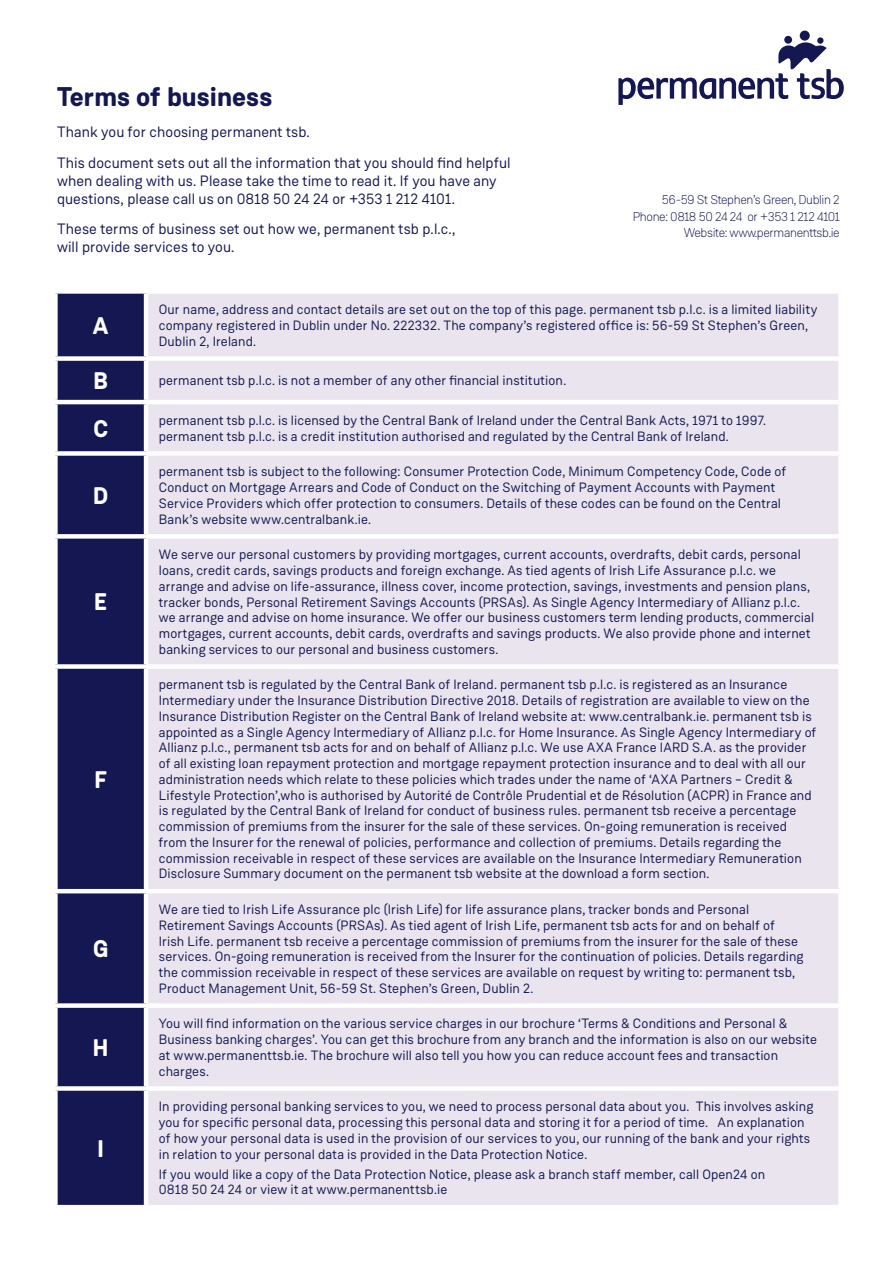
<style>
.page{position:relative;width:893px;height:1263px;background:#fff}
.page>*{position:absolute;margin:0;border:0;box-sizing:border-box;transform-origin:0 0}
.ptsb_SubheadCopy_Ora{font:700 27px "Weissenhof Grotesk";color:#141751}
.ptsb_SubheadCopy_Ora-2{font:700 24px "Weissenhof Grotesk";color:#fff}
.t1{font:15px/18px "Weissenhof Grotesk";letter-spacing:.005em;color:#141751}
.t2{font:13.5px/15.8px "Weissenhof Grotesk";letter-spacing:.01em;color:#141751}
.t3{font:300 12.75px "Weissenhof Grotesk";letter-spacing:-.03em;color:#141751}
</style>
<div class="page">
<div style="left:58px;top:294px;width:86px;height:911px;background:#141751"></div>
<div style="left:148px;top:294px;width:690px;height:911px;background:#e9e4ed"></div>
<div style="left:53px;top:356px;width:93px;height:5px;background:#fff"></div>
<div style="left:146px;top:356px;width:697px;height:5px;background:#fff"></div>
<hr style="left:53px;top:400px;width:93px;height:4px;background:#fff">
<hr style="left:146px;top:400px;width:697px;height:4px;background:#fff">
<div style="left:53px;top:451px;width:93px;height:5px;background:#fff"></div>
<div style="left:146px;top:451px;width:697px;height:5px;background:#fff"></div>
<div style="left:53px;top:534px;width:93px;height:5px;background:#fff"></div>
<div style="left:146px;top:534px;width:697px;height:5px;background:#fff"></div>
<div style="left:53px;top:664px;width:93px;height:5px;background:#fff"></div>
<div style="left:146px;top:664px;width:697px;height:5px;background:#fff"></div>
<hr style="left:53px;top:889px;width:93px;height:4px;background:#fff">
<hr style="left:146px;top:889px;width:697px;height:4px;background:#fff">
<div style="left:53px;top:1003px;width:93px;height:5px;background:#fff"></div>
<div style="left:146px;top:1003px;width:697px;height:5px;background:#fff"></div>
<div style="left:53px;top:1086px;width:93px;height:5px;background:#fff"></div>
<div style="left:146px;top:1086px;width:697px;height:5px;background:#fff"></div>
<div style="left:784px;top:36px;width:8px;height:8px;background:#141751;border-radius:50%"></div>
<div style="left:800px;top:31px;width:10px;height:10px;background:#141751;border-radius:50%"></div>
<div style="left:817px;top:37px;width:6px;height:7px;background:#141751;border-radius:50%"></div>
<svg style="left:618px;top:42px;width:226px;height:63px"></svg>
<p class="ptsb_SubheadCopy_Ora" style="left:57px;top:80px;width:217px">Terms of business</p>
<p class="t1" style="left:57px;top:123px;width:254px">Thank you for choosing permanent tsb.</p>
<p class="t1" style="left:57px;top:153px;width:455px">This document sets out all the information that you should find helpful when dealing with us. Please take the time to read it. If you have any questions, please call us on 0818 50 24 24 or +353 1 212 4101.</p>
<p class="t1" style="left:57px;top:220px;width:400px">These terms of business set out how we, permanent tsb p.l.c.,</p>
<p class="t1" style="left:57px;top:238px;width:179px">will provide services to you.</p>
<p class="t3" style="left:662px;top:192px;width:179px">56-59 St Stephen’s Green, Dublin 2</p>
<p class="t3" style="left:633px;top:209px;width:209px">Phone: 0818 50 24 24 or +353 1 212 4101</p>
<p class="t3" style="left:684px;top:225px;width:157px">Website: www.permanenttsb.ie</p>
<p class="ptsb_SubheadCopy_Ora-2" style="left:93px;top:311px;width:17px">A</p>
<p class="t2" style="left:159px;top:302px;width:660px">Our name, address and contact details are set out on the top of this page. permanent tsb p.l.c. is a limited liability company registered in Dublin under No. 222332. The company’s registered office is: 56-59 St Stephen’s Green,<br>Dublin 2, Ireland.</p>
<p class="ptsb_SubheadCopy_Ora-2" style="left:93px;top:366px;width:16px">B</p>
<p class="t2" style="left:159px;top:373px;width:409px">permanent tsb p.l.c. is not a member of any other financial institution.</p>
<p class="ptsb_SubheadCopy_Ora-2" style="left:93px;top:413px;width:16px">C</p>
<p class="t2" style="left:159px;top:412px;width:609px">permanent tsb p.l.c. is licensed by the Central Bank of Ireland under the Central Bank Acts, 1971 to 1997. permanent tsb p.l.c. is a credit institution authorised and regulated by the Central Bank of Ireland.</p>
<p class="ptsb_SubheadCopy_Ora-2" style="left:93px;top:480px;width:17px">D</p>
<p class="ptsb_SubheadCopy_Ora-2" style="left:94px;top:587px;width:14px">E</p>
<p class="ptsb_SubheadCopy_Ora-2" style="left:94px;top:764px;width:14px">F</p>
<p class="ptsb_SubheadCopy_Ora-2" style="left:93px;top:934px;width:17px">G</p>
<p class="ptsb_SubheadCopy_Ora-2" style="left:93px;top:1032px;width:17px">H</p>
<p class="ptsb_SubheadCopy_Ora-2" style="left:98px;top:1133px;width:8px">I</p>
<p class="t2" style="left:159px;top:464px;width:629px">permanent tsb is subject to the following: Consumer Protection Code, Minimum Competency Code, Code of Conduct on Mortgage Arrears and Code of Conduct on the Switching of Payment Accounts with Payment Service Providers which offer protection to consumers. Details of these codes can be found on the Central Bank’s website www.centralbank.ie.</p>
<p class="t2" style="left:159px;top:547px;width:657px">We serve our personal customers by providing mortgages, current accounts, overdrafts, debit cards, personal loans, credit cards, savings products and foreign exchange. As tied agents of Irish Life Assurance p.l.c. we arrange and advise on life-assurance, illness cover, income protection, savings, investments and pension plans, tracker bonds, Personal Retirement Savings Accounts (PRSAs). As Single Agency Intermediary of Allianz p.l.c. we arrange and advise on home insurance. We offer our business customers term lending products, commercial mortgages, current accounts, debit cards, overdrafts and savings products. We also provide phone and internet banking services to our personal and business customers.</p>
<p class="t2" style="left:159px;top:677px;width:659px">permanent tsb is regulated by the Central Bank of Ireland. permanent tsb p.l.c. is registered as an Insurance Intermediary under the Insurance Distribution Directive 2018. Details of registration are available to view on the Insurance Distribution Register on the Central Bank of Ireland website at: www.centralbank.ie. permanent tsb is appointed as a Single Agency Intermediary of Allianz p.l.c. for Home Insurance. As Single Agency Intermediary of Allianz p.l.c., permanent tsb acts for and on behalf of Allianz p.l.c. We use AXA France IARD S.A. as the provider of all existing loan repayment protection and mortgage repayment protection insurance and to deal with all our administration needs which relate to these policies which trades under the name of ‘AXA Partners – Credit &amp; Lifestyle Protection’,who is authorised by Autorité de Contrôle Prudential et de Résolution (ACPR) in France and is regulated by the Central Bank of Ireland for conduct of business rules. permanent tsb receive a percentage commission of premiums from the insurer for the sale of these services. On-going remuneration is received from the Insurer for the renewal of policies, performance and collection of premiums. Details regarding the commission receivable in respect of these services are available on the Insurance Intermediary Remuneration Disclosure Summary document on the permanent tsb website at the download a form section.</p>
<p class="t2" style="left:159px;top:901px;width:646px">We are tied to Irish Life Assurance plc (Irish Life) for life assurance plans, tracker bonds and Personal Retirement Savings Accounts (PRSAs). As tied agent of Irish Life, permanent tsb acts for and on behalf of Irish Life. permanent tsb receive a percentage commission of premiums from the insurer for the sale of these services. On-going remuneration is received from the Insurer for the continuation of policies. Details regarding the commission receivable in respect of these services are available on request by writing to: permanent tsb, Product Management Unit, 56-59 St. Stephen’s Green, Dublin 2.</p>
<p class="t2" style="left:159px;top:1016px;width:660px">You will find information on the various service charges in our brochure ‘Terms &amp; Conditions and Personal &amp; Business banking charges’. You can get this brochure from any branch and the information is also on our website at www.permanenttsb.ie. The brochure will also tell you how you can reduce account fees and transaction charges.</p>
<p class="t2" style="left:159px;top:1099px;width:656px">In providing personal banking services to you, we need to process personal data about you. This involves asking you for specific personal data, processing this personal data and storing it for a period of time. An explanation of how your personal data is used in the provision of our services to you, our running of the bank and your rights in relation to your personal data is provided in the Data Protection Notice.</p>
<p class="t2" style="left:159px;top:1166px;width:608px">If you would like a copy of the Data Protection Notice, please ask a branch staff member, call Open24 on<br>0818 50 24 24 or view it at www.permanenttsb.ie</p>
</div>
